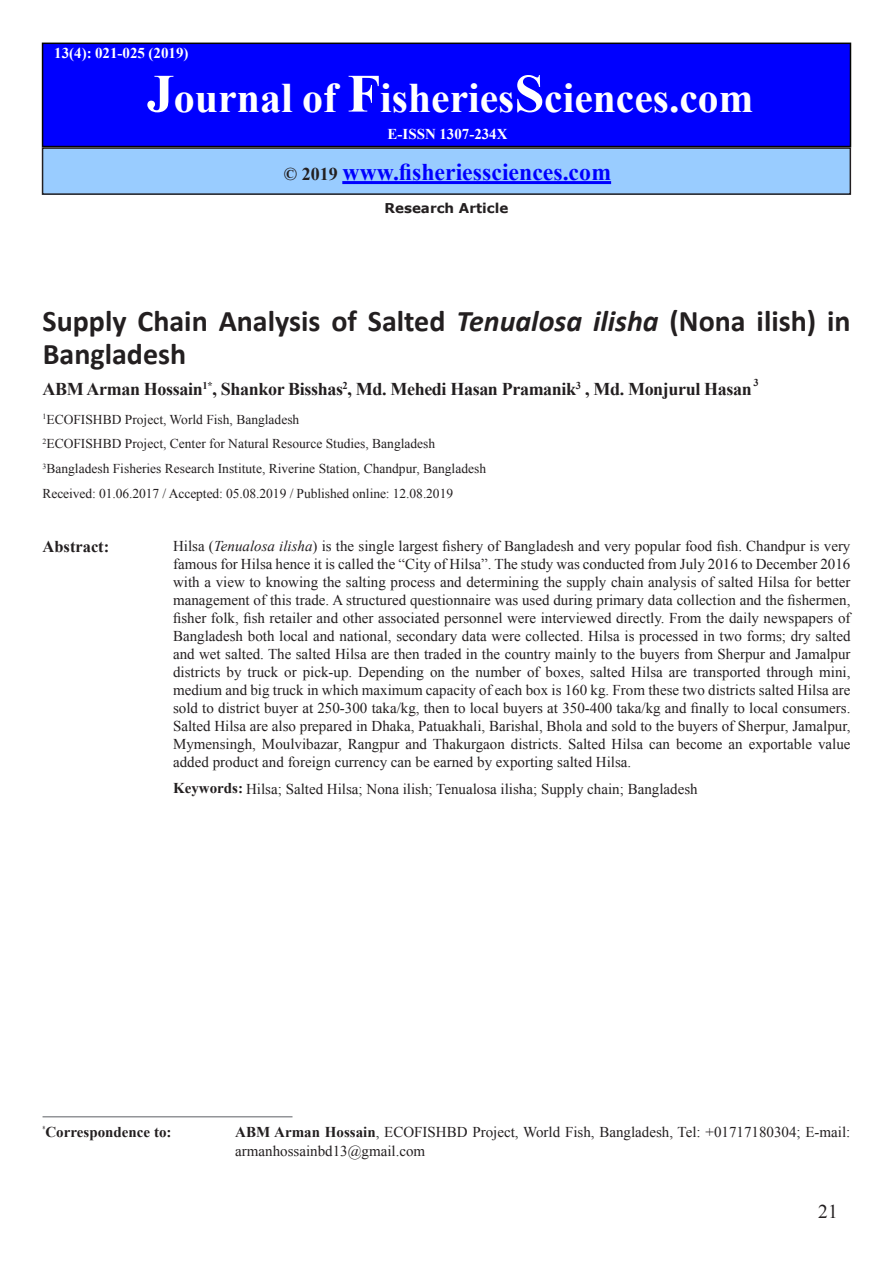
<style>
.page{position:relative;width:893px;height:1263px;background:#fff}
.page>*{position:absolute;margin:0;border:0;box-sizing:border-box;transform-origin:0 0}
.t1{font:700 42px "Times New Roman";color:#fff}
.t2{font:700 30px/33px "Calibri";color:#231f20}
.t3{font:700 24px "Times New Roman";color:#00f}
.t4{font:19.5px "Times New Roman";color:#231f20}
.t5{font:700 18px "Times New Roman";letter-spacing:-.02em;color:#231f20}
.t6{font:700 16.5px "Times New Roman";color:#231f20}
.t7{font:15px/18px "Times New Roman";color:#231f20;text-align:justify}
.t8{font:700 15px "Times New Roman";color:#fff}
.t9{font:700 15px "Times New Roman";color:#231f20}
.t10{font:13.5px/24.8px "Times New Roman";color:#231f20}
.t11{font:700 13.5px "Verdana";color:#231f20}
.t12{font:700 10.5px "Times New Roman";color:#231f20}
.s1{font-size:54px}
.s2{font-size:18px;color:#231f20}
.s3{font-style:italic}
.s4{font-weight:700}
</style>
<div class="page">
<div style="left:42px;top:43px;width:809px;height:104px;background:#00f;border:1px solid #040503"></div>
<div style="left:43px;top:148px;width:807px;height:46px;background:#9cf"></div>
<div style="left:42px;top:147px;width:809px;height:48px;border:2px solid #231f20"></div>
<hr style="left:342px;top:181px;width:269px;height:3px;background:#00f">
<hr style="left:43px;top:1116px;width:249px;height:1px;background:#939598">
<p class="t8" style="left:54px;top:43px;width:136px">13(4): 021-025 (2019)</p>
<h1 class="t1" style="left:147px;top:69px;width:608px"><span class="s1">J</span>ournal of <span class="s1">F</span>isheries<span class="s1">S</span>ciences.com</h1>
<p class="t8" style="left:388px;top:123px;width:121px">E-ISSN 1307-234X</p>
<h3 class="t3" style="left:284px;top:155px;width:329px"><span class="s2">© 2019</span> www.fisheriessciences.com</h3>
<p class="t11" style="left:384px;top:199px;width:125px">Research Article</p>
<h2 class="t2" style="left:43px;top:304px;width:810px">Supply Chain Analysis of Salted <span class="s3">Tenualosa ilisha</span> (Nona ilish) in<br>Bangladesh</h2>
<p class="t5" style="left:43px;top:376px;width:711px">ABM Arman Hossain<sup>1*</sup>, Shankor Bisshas<sup>2</sup>, Md. Mehedi Hasan Pramanik<sup>3</sup> , Md. Monjurul Hasan</p>
<p class="t12" style="left:753px;top:375px;width:7px">3</p>
<p class="t10" style="left:43px;top:407px;width:445px"><sup>1</sup>ECOFISHBD Project, World Fish, Bangladesh<br><sup>2</sup>ECOFISHBD Project, Center for Natural Resource Studies, Bangladesh <sup>3</sup>Bangladesh Fisheries Research Institute, Riverine Station, Chandpur, Bangladesh Received: 01.06.2017 / Accepted: 05.08.2019 / Published online: 12.08.2019</p>
<p class="t6" style="left:43px;top:535px;width:68px">Abstract:</p>
<p class="t7" style="left:173px;top:537px;width:679px">Hilsa (<span class="s3">Tenualosa ilisha</span>) is the single largest fishery of Bangladesh and very popular food fish. Chandpur is very famous for Hilsa hence it is called the “City of Hilsa”. The study was conducted from July 2016 to December 2016 with a view to knowing the salting process and determining the supply chain analysis of salted Hilsa for better management of this trade. A structured questionnaire was used during primary data collection and the fishermen, fisher folk, fish retailer and other associated personnel were interviewed directly. From the daily newspapers of Bangladesh both local and national, secondary data were collected. Hilsa is processed in two forms; dry salted and wet salted. The salted Hilsa are then traded in the country mainly to the buyers from Sherpur and Jamalpur districts by truck or pick-up. Depending on the number of boxes, salted Hilsa are transported through mini, medium and big truck in which maximum capacity of each box is 160 kg. From these two districts salted Hilsa are sold to district buyer at 250-300 taka/kg, then to local buyers at 350-400 taka/kg and finally to local consumers.<br>Salted Hilsa are also prepared in Dhaka, Patuakhali, Barishal, Bhola and sold to the buyers of Sherpur, Jamalpur, Mymensingh, Moulvibazar, Rangpur and Thakurgaon districts. Salted Hilsa can become an exportable value added product and foreign currency can be earned by exporting salted Hilsa.</p>
<p class="t7" style="left:173px;top:780px;width:526px"><span class="s4">Keywords:</span> Hilsa; Salted Hilsa; Nona ilish; Tenualosa ilisha; Supply chain; Bangladesh</p>
<p class="t9" style="left:43px;top:1121px;width:130px"><sup>*</sup>Correspondence to:</p>
<p class="t7" style="left:235px;top:1122px;width:617px;line-height:18.8px"><span class="s4">ABM Arman Hossain</span>, ECOFISHBD Project, World Fish, Bangladesh, Tel: +01717180304; E-mail: armanhossainbd13@gmail.com</p>
<h3 class="t4" style="left:818px;top:1199px;width:21px">21</h3>
</div>
